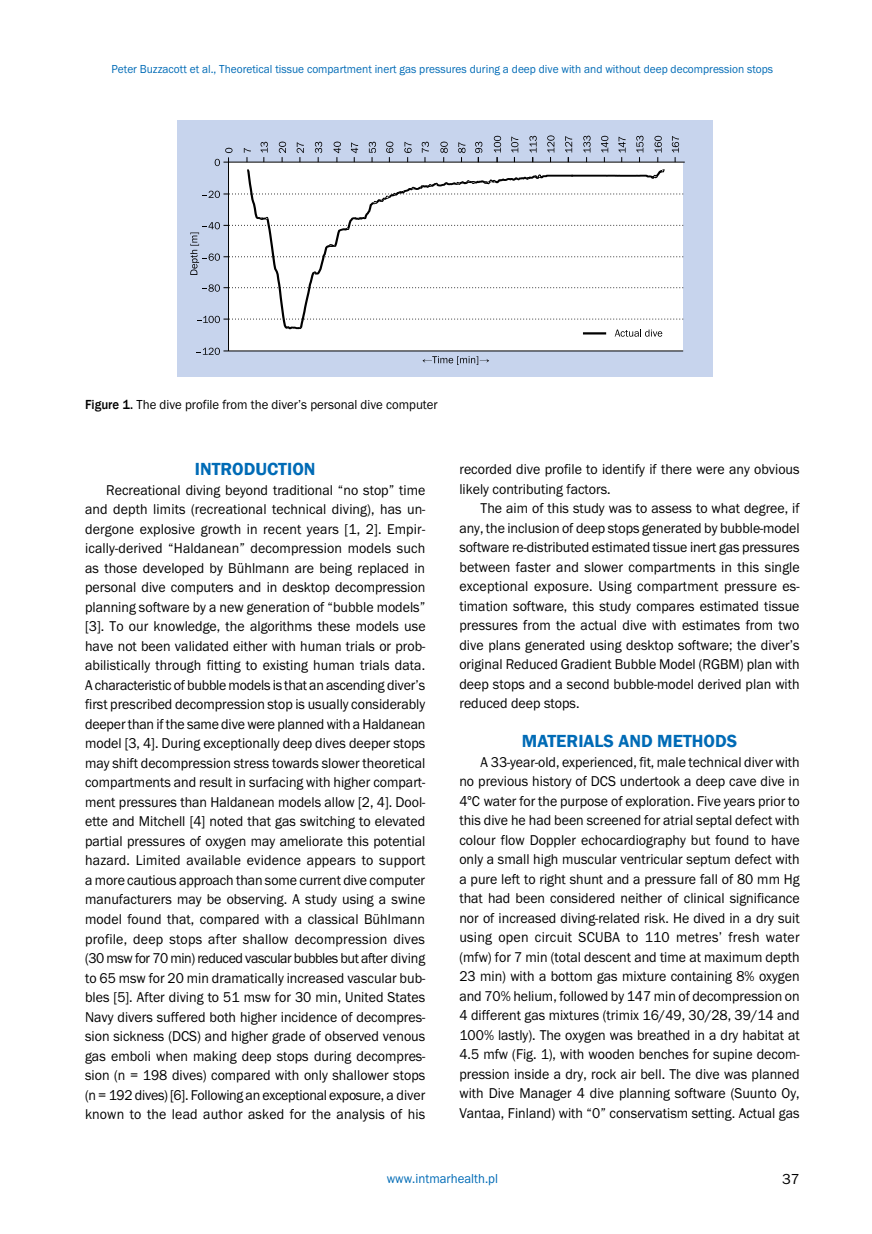
<style>
.page{position:relative;width:872px;height:1234px;background:#fff}
.page>*{position:absolute;margin:0;border:0;box-sizing:border-box;transform-origin:0 0}
.t1{font:600 18px "Franklin Gothic";color:#006bb6}
.t2{font:15px "Franklin Got Itc TEE";color:#000}
.t3{font:14.7px/19.5px "Franklin Got Itc TEE";color:#000;text-align:justify;scale:.95 1}
.t4{font:13.5px "Franklin Got Itc TEE";color:#000;scale:.95 1}
.t5{font:13.5px "Franklin Got Itc TEE";color:#006bb6;scale:.95 1}
.t6{font:12px "Franklin Got Itc TEE";color:#006bb6;scale:.95 1}
.s1{font-family:"Franklin Gothic";font-weight:500}
</style>
<div class="page">
<div style="left:177px;top:120px;width:536px;height:257px;background:#c7d4ed"></div>
<div style="left:228px;top:162px;width:455px;height:189px;background:#fff"></div>
<hr style="left:228px;top:157px;width:1px;height:194px;background:#000">
<hr style="left:223px;top:162px;width:461px;height:1px;background:#000">
<hr style="left:228px;top:350px;width:455px;height:1px;background:#000">
<svg style="left:197px;top:347px;width:31px;height:8px"></svg>
<svg style="left:190px;top:135px;width:493px;height:201px"></svg>
<svg style="left:422px;top:356px;width:67px;height:9px"></svg>
<p class="t6" style="left:111px;top:62px;width:698px">Peter Buzzacott et al., Theoretical tissue compartment inert gas pressures during a deep dive with and without deep decompression stops</p>
<p class="t4" style="left:85px;top:396px;width:373px"><span class="s1">Figure 1.</span> The dive profile from the diver’s personal dive computer</p>
<p class="t1" style="left:195px;top:458px;width:122px">INTRODUCTION</p>
<p class="t3" style="left:85px;top:480px;width:360px;text-indent:21px">Recreational diving beyond traditional “no stop” time and depth limits (recreational technical diving), has un&shy;dergone explosive growth in recent years [1, 2]. Empir&shy;ically-derived “Haldanean” decompression models such as those developed by Bühlmann are being replaced in personal dive computers and in desktop decompression planning software by a new generation of “bubble models” [3]. To our knowledge, the algorithms these models use have not been validated either with human trials or prob&shy;abilistically through fitting to existing human trials data.<br>A characteristic of bubble models is that an ascending diver’s first prescribed decompression stop is usually considerably deeper than if the same dive were planned with a Haldanean model [3, 4]. During exceptionally deep dives deeper stops may shift decompression stress towards slower theoretical compartments and result in surfacing with higher compart&shy;ment pressures than Haldanean models allow [2, 4]. Dool&shy;ette and Mitchell [4] noted that gas switching to elevated partial pressures of oxygen may ameliorate this potential hazard. Limited available evidence appears to support a more cautious approach than some current dive computer manufacturers may be observing. A study using a swine model found that, compared with a classical Bühlmann profile, deep stops after shallow decompression dives (30 msw for 70 min) reduced vascular bubbles but after diving to 65 msw for 20 min dramatically increased vascular bub&shy;bles [5]. After diving to 51 msw for 30 min, United States Navy divers suffered both higher incidence of decompres&shy;sion sickness (DCS) and higher grade of observed venous gas emboli when making deep stops during decompres&shy;sion (n = 198 dives) compared with only shallower stops (n = 192 dives) [6]. Following an exceptional exposure, a diver known to the lead author asked for the analysis of his</p>
<p class="t3" style="left:459px;top:459px;width:359px">recorded dive profile to identify if there were any obvious likely contributing factors.</p>
<p class="t3" style="left:459px;top:498px;width:360px;text-indent:21px">The aim of this study was to assess to what degree, if any, the inclusion of deep stops generated by bubble-model software re-distributed estimated tissue inert gas pressures between faster and slower compartments in this single exceptional exposure. Using compartment pressure es&shy;timation software, this study compares estimated tissue pressures from the actual dive with estimates from two dive plans generated using desktop software; the diver’s original Reduced Gradient Bubble Model (RGBM) plan with deep stops and a second bubble-model derived plan with reduced deep stops.</p>
<p class="t1" style="left:522px;top:730px;width:217px">MATERIALS AND METHODS</p>
<p class="t3" style="left:459px;top:752px;width:360px;text-indent:21px">A 33-year-old, experienced, fit, male technical diver with no previous history of DCS undertook a deep cave dive in 4°C water for the purpose of exploration. Five years prior to this dive he had been screened for atrial septal defect with colour flow Doppler echocardiography but found to have only a small high muscular ventricular septum defect with a pure left to right shunt and a pressure fall of 80 mm Hg that had been considered neither of clinical significance nor of increased diving-related risk. He dived in a dry suit using open circuit SCUBA to 110 metres’ fresh water (mfw) for 7 min (total descent and time at maximum depth 23 min) with a bottom gas mixture containing 8% oxygen and 70% helium, followed by 147 min of decompression on 4 different gas mixtures (trimix 16/49, 30/28, 39/14 and 100% lastly). The oxygen was breathed in a dry habitat at 4.5 mfw (Fig. 1), with wooden benches for supine decom&shy;pression inside a dry, rock air bell. The dive was planned with Dive Manager 4 dive planning software (Suunto Oy, Vantaa, Finland) with “0” conservatism setting. Actual gas</p>
<p class="t5" style="left:387px;top:1170px;width:119px">www.intmarhealth.pl</p>
<p class="t2" style="left:782px;top:1170px;width:19px">37</p>
</div>
